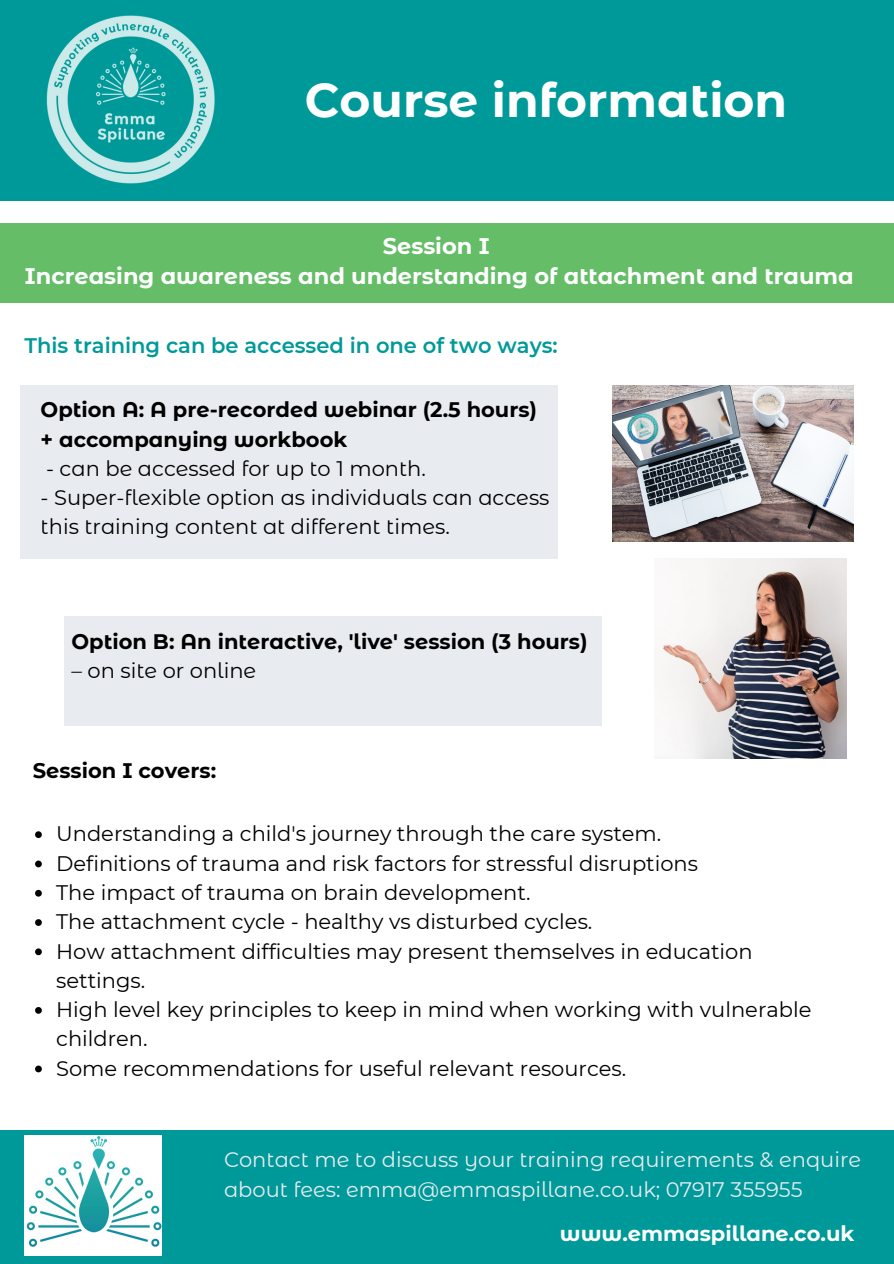
<style>
.page{position:relative;width:894px;height:1264px;background:#fff}
.page>*{position:absolute;margin:0;border:0;box-sizing:border-box;transform-origin:0 0}
.t1{font:700 47.25px "Montserrat Alternates";color:#fff}
.t2{font:700 22.5px "Montserrat Alternates";color:#fff}
.t3{font:21px/29.2px "Montserrat";color:#000}
.t4{font:21px "Montserrat Alternates";color:#000}
.t5{font:700 21px "Montserrat Alternates";color:#000}
.t6{font:21px/29.2px "Montserrat Alternates";color:#e8ecf1}
.t7{font:600 21px "Montserrat";color:#099}
.t8{font:700 21px "Montserrat Alternates";color:#fff}
</style>
<div class="page">
<div style="left:0;top:0;width:893px;height:200px;background:#099"></div>
<img style="left:0;top:15px;width:264px;height:186px">
<img style="left:661px;top:559px;width:184px;height:199px">
<div style="left:20px;top:385px;width:537px;height:173px;background:#e8ecf1"></div>
<div style="left:64px;top:616px;width:537px;height:109px;background:#e8ecf1"></div>
<img style="left:612px;top:385px;width:241px;height:156px">
<div style="left:0;top:223px;width:893px;height:80px;background:#65bd67"></div>
<img style="left:631px;top:391px;width:101px;height:68px">
<img style="left:612px;top:398px;width:62px;height:62px">
<svg style="left:35px;top:831px;width:7px;height:7px"></svg>
<svg style="left:35px;top:860px;width:7px;height:7px"></svg>
<svg style="left:35px;top:889px;width:7px;height:7px"></svg>
<svg style="left:35px;top:919px;width:7px;height:6px"></svg>
<svg style="left:35px;top:948px;width:7px;height:7px"></svg>
<svg style="left:35px;top:1007px;width:7px;height:6px"></svg>
<svg style="left:35px;top:1065px;width:7px;height:7px"></svg>
<div style="left:0;top:1130px;width:893px;height:133px;background:#099"></div>
<img style="left:24px;top:1135px;width:138px;height:120px">
<p class="t1" style="left:305px;top:71px;width:484px">Course information</p>
<p class="t2" style="left:382px;top:232px;width:108px">Session I</p>
<p class="t2" style="left:25px;top:263px;width:830px">Increasing awareness and understanding of attachment and trauma</p>
<p class="t7" style="left:24px;top:333px;width:534px">This training can be accessed in one of two ways:</p>
<p class="t5" style="left:41px;top:397px;width:498px">Option A: A pre-recorded webinar (2.5 hours)</p>
<p class="t5" style="left:41px;top:426px;width:308px">+ accompanying workbook</p>
<p class="t4" style="left:46px;top:455px;width:381px">- can be accessed for up to 1 month.</p>
<p class="t4" style="left:41px;top:485px;width:510px">- Super-flexible option as individuals can access</p>
<p class="t4" style="left:41px;top:514px;width:410px">this training content at different times.</p>
<p class="t5" style="left:71px;top:629px;width:517px">Option B: An interactive, 'live' session (3 hours)</p>
<p class="t4" style="left:71px;top:658px;width:186px">– on site or online</p>
<p class="t5" style="left:33px;top:757px;width:185px">Session I covers:</p>
<p class="t3" style="left:56px;top:819px;width:606px">Understanding a child's journey through the care system.</p>
<p class="t3" style="left:56px;top:848px;width:643px">Definitions of trauma and risk factors for stressful disruptions</p>
<p class="t3" style="left:56px;top:877px;width:475px">The impact of trauma on brain development.</p>
<p class="t3" style="left:56px;top:907px;width:537px">The attachment cycle - healthy vs disturbed cycles.</p>
<p class="t3" style="left:56px;top:936px;width:697px">How attachment difficulties may present themselves in education settings.</p>
<p class="t3" style="left:56px;top:995px;width:756px">High level key principles to keep in mind when working with vulnerable children.</p>
<p class="t3" style="left:56px;top:1053px;width:571px">Some recommendations for useful relevant resources.</p>
<p class="t6" style="left:224px;top:1144px;width:638px">Contact me to discuss your training requirements &amp; enquire about fees: emma@emmaspillane.co.uk; 07917 355955</p>
<p class="t8" style="left:559px;top:1220px;width:296px">www.emmaspillane.co.uk</p>
</div>
